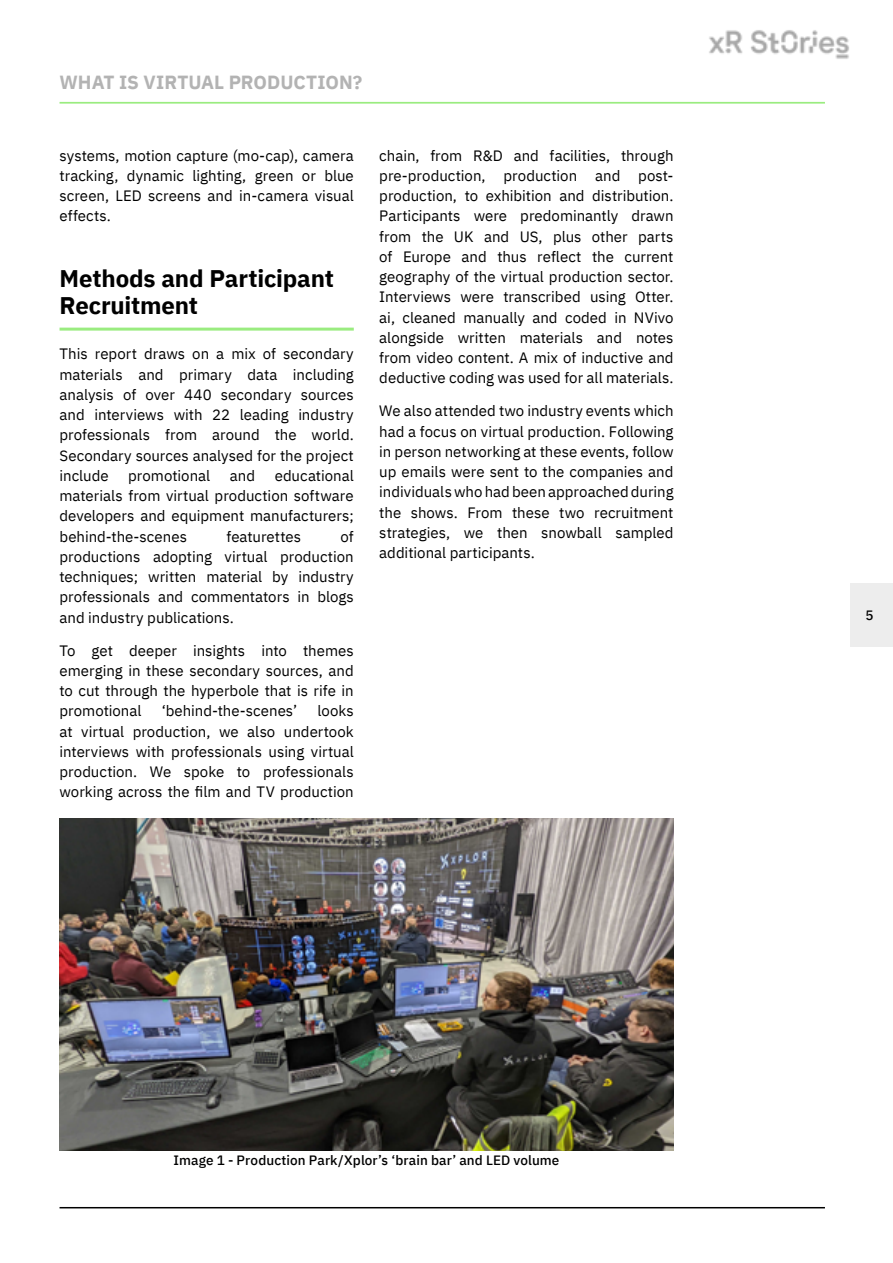
<style>
.page{position:relative;width:893px;height:1263px;background:#fff}
.page>*{position:absolute;margin:0;border:0;box-sizing:border-box;transform-origin:0 0}
.t1{font:700 24px/27px "IBM Plex Sans";letter-spacing:-.005em;color:#000}
.t2{font:700 18.9px "IBM Plex Sans";color:#b3b3b3}
.t3{font:15px/20.2px "IBM Plex Sans";color:#000;text-align:justify}
.t4{font:500 13.5px "IBM Plex Sans";letter-spacing:.01em;color:#000}
</style>
<div class="page">
<img style="left:709px;top:30px;width:140px;height:29px">
<hr style="left:60px;top:328px;width:294px;height:3px;background:#9aec80">
<img style="left:60px;top:819px;width:614px;height:331px">
<hr style="left:60px;top:102px;width:765px;height:2px;background:#9aec80">
<div style="left:850px;top:583px;width:43px;height:64px;background:#ededed"></div>
<hr style="left:60px;top:1207px;width:765px;height:1px;background:#000">
<p class="t2" style="left:60px;top:67px;width:304px">WHAT IS VIRTUAL PRODUCTION?</p>
<p class="t3" style="left:60px;top:144px;width:296px">systems, motion capture (mo-cap), camera tracking, dynamic lighting, green or blue screen, LED screens and in-camera visual effects.</p>
<h1 class="t1" style="left:60px;top:263px;width:276px">Methods and Participant<br>Recruitment</h1>
<p class="t3" style="left:60px;top:343px;width:296px">This report draws on a mix of secondary materials and primary data including analysis of over 440 secondary sources and interviews with 22 leading industry professionals from around the world.<br>Secondary sources analysed for the project include</p>
<p class="t3" style="left:60px;top:464px;width:296px;text-indent:215px">educational materials from virtual production software developers and equipment manufacturers; behind-the-scenes</p>
<p class="t3" style="left:128px;top:464px;width:84px">promotional</p>
<p class="t3" style="left:230px;top:464px;width:27px">and</p>
<p class="t3" style="left:60px;top:525px;width:296px;text-indent:281px">of productions adopting virtual production techniques; written material by industry professionals and commentators in blogs and industry publications.</p>
<p class="t3" style="left:60px;top:639px;width:296px">To get deeper insights into themes emerging in these secondary sources, and to cut through the hyperbole that is rife in promotional</p>
<p class="t3" style="left:226px;top:525px;width:76px">featurettes</p>
<p class="t3" style="left:162px;top:700px;width:137px">‘behind-the-scenes’</p>
<p class="t3" style="left:60px;top:700px;width:296px;text-indent:258px">looks at virtual production, we also undertook interviews with professionals using virtual production. We spoke to professionals working across the film and TV production</p>
<p class="t3" style="left:379px;top:144px;width:296px">chain, from R&amp;D and facilities, through pre-production, production and post&shy;production, to exhibition and distribution.<br>Participants were predominantly drawn from the UK and US, plus other parts of Europe and thus reflect the current geography of the virtual production sector.<br>Interviews were transcribed using Otter. ai, cleaned manually and coded in NVivo alongside written materials and notes from video content. A mix of inductive and deductive coding was used for all materials.</p>
<p class="t3" style="left:379px;top:400px;width:296px">We also attended two industry events which had a focus on virtual production. Following in person networking at these events, follow up emails were sent to the companies and individuals who had been approached during the shows. From these two recruitment strategies, we then snowball sampled additional participants.</p>
<p class="t4" style="left:174px;top:1150px;width:387px">Image 1 - Production Park/Xplor’s ‘brain bar’ and LED volume</p>
<p class="t4" style="left:865px;top:605px;width:10px">5</p>
</div>
